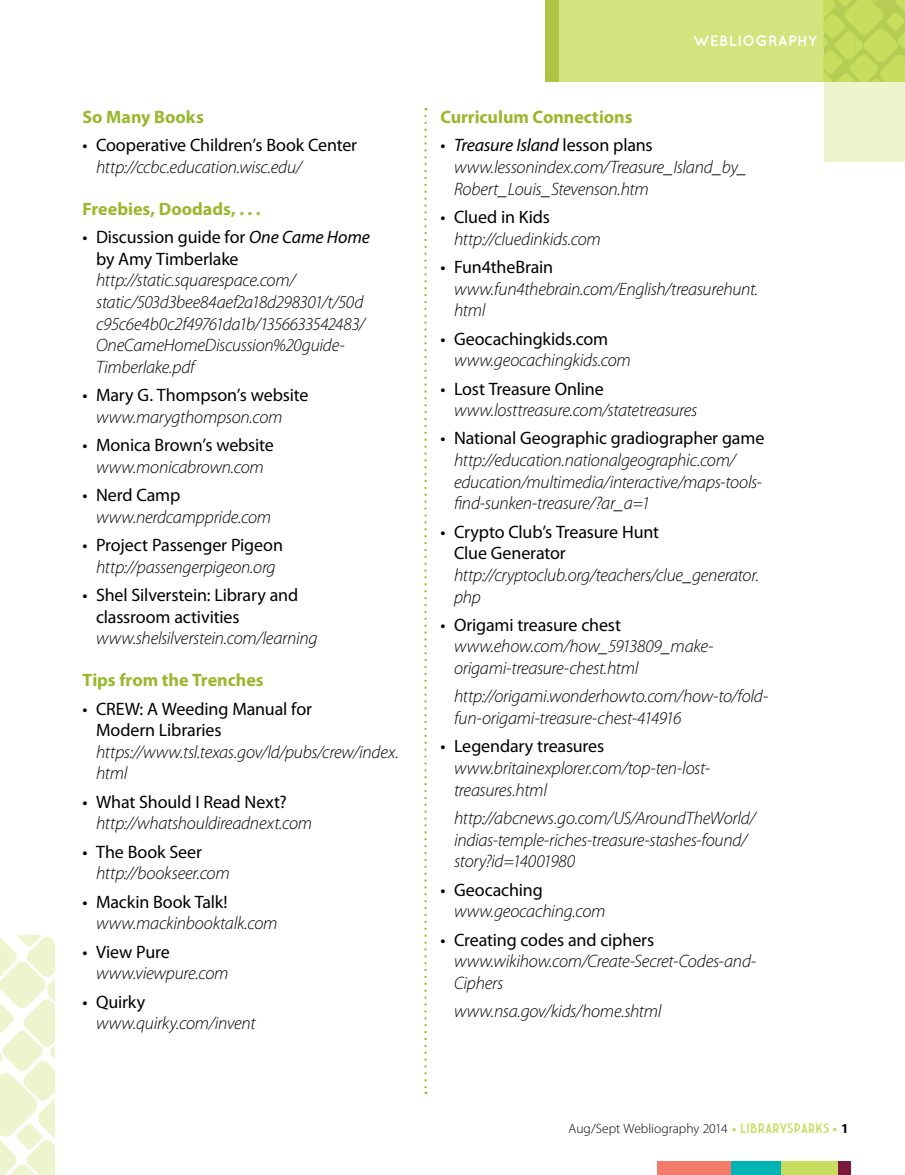
<style>
.page{position:relative;width:905px;height:1175px;background:#fff}
.page>*{position:absolute;margin:0;border:0;box-sizing:border-box;transform-origin:0 0}
.t1{font:italic 300 18px/21.6px "Myriad Pro";letter-spacing:-.015em;color:#000}
.t2{font:18px/21.6px "Myriad Pro";letter-spacing:-.01em;color:#000}
.t3{font:700 18px "Myriad Pro";color:#9ab72d}
.t4{font:700 15px "Quicksand";letter-spacing:.025em;color:#fff}
.t5{font:300 13.5px "Myriad Pro";color:#000}
.s1{font-style:italic}
.s2{font-weight:400;font-style:normal}
.s3{font-weight:400}
.s4{font-weight:700;color:#c8dc5d}
.s5{font-family:"Market Deco";font-weight:400;color:#c8dc5d}
.s6{font-weight:700}
</style>
<div class="page">
<div style="left:545px;top:0;width:359px;height:82px;background:#d3e37d"></div>
<svg style="left:824px;top:0;width:80px;height:81px;background:#c1d65a"></svg>
<div style="left:824px;top:81px;width:80px;height:80px;background:#eef4ce"></div>
<div style="left:545px;top:0;width:14px;height:81px;background:#abc445"></div>
<svg style="left:424px;top:116px;width:2px;height:978px"></svg>
<svg style="left:0;top:935px;width:55px;height:239px"></svg>
<div style="left:657px;top:1161px;width:75px;height:13px;background:#f47b6a"></div>
<div style="left:731px;top:1161px;width:50px;height:13px;background:#00b3b5"></div>
<div style="left:781px;top:1161px;width:57px;height:13px;background:#c8dc5d"></div>
<div style="left:837px;top:1161px;width:13px;height:13px;background:#7c183e"></div>
<p class="t3" style="left:82px;top:105px;width:123px">So Many Books</p>
<p class="t2" style="left:82px;top:134px;width:276px">• Cooperative Children’s Book Center</p>
<p class="t1" style="left:96px;top:156px;width:207px">http://ccbc.education.wisc.edu/</p>
<p class="t3" style="left:82px;top:197px;width:180px">Freebies, Doodads, . . .</p>
<p class="t2" style="left:96px;top:226px;width:275px;text-indent:-14px">• Discussion guide for <span class="s1">One Came Home </span>by Amy Timberlake</p>
<p class="t1" style="left:96px;top:269px;width:270px">http://static.squarespace.com/ static/503d3bee84aef2a18d298301/t/50d c95c6e4b0c2f49761da1b/1356633542483/ OneCameHomeDiscussion%20guide-Timberlake.pdf</p>
<p class="t2" style="left:82px;top:384px;width:227px">• Mary G. Thompson’s website</p>
<p class="t1" style="left:96px;top:406px;width:188px">www.marygthompson.com</p>
<p class="t2" style="left:82px;top:434px;width:193px">• Monica Brown’s website</p>
<p class="t1" style="left:96px;top:456px;width:169px">www.monicabrown.com</p>
<p class="t2" style="left:82px;top:484px;width:99px">• Nerd Camp</p>
<p class="t1" style="left:96px;top:506px;width:177px">www.nerdcamppride.com</p>
<p class="t2" style="left:82px;top:534px;width:202px">• Project Passenger Pigeon</p>
<p class="t1" style="left:96px;top:556px;width:181px">http://passengerpigeon.org</p>
<p class="t2" style="left:96px;top:584px;width:204px;text-indent:-14px">• Shel Silverstein: Library and classroom activities</p>
<p class="t1" style="left:96px;top:627px;width:223px">www.shelsilverstein.com/learning</p>
<p class="t3" style="left:83px;top:668px;width:183px">Tips from the Trenches</p>
<p class="t2" style="left:96px;top:697px;width:217px;text-indent:-14px">• CREW: A Weeding Manual for<br>Modern Libraries</p>
<p class="t1" style="left:96px;top:741px;width:304px">https://www.tsl.texas.gov/ld/pubs/crew/index. html</p>
<p class="t2" style="left:83px;top:790px;width:206px">• What Should I Read Next?</p>
<p class="t1" style="left:96px;top:812px;width:218px">http://whatshouldireadnext.com</p>
<p class="t2" style="left:83px;top:840px;width:121px">• The Book Seer</p>
<p class="t1" style="left:96px;top:862px;width:135px">http://bookseer.com</p>
<p class="t2" style="left:83px;top:890px;width:147px">• Mackin Book Talk!</p>
<p class="t1" style="left:96px;top:912px;width:183px">www.mackinbooktalk.com</p>
<p class="t2" style="left:83px;top:940px;width:89px">• View Pure</p>
<p class="t1" style="left:96px;top:962px;width:134px">www.viewpure.com</p>
<p class="t2" style="left:83px;top:990px;width:64px">• Quirky</p>
<p class="t1" style="left:96px;top:1012px;width:161px">www.quirky.com/invent</p>
<p class="t4" style="left:693px;top:32px;width:125px">WEBLIOGRAPHY</p>
<p class="t3" style="left:440px;top:105px;width:193px">Curriculum Connections</p>
<p class="t1" style="left:454px;top:134px;width:294px;text-indent:-14px"><span class="s2">•</span> <span class="s3">Treasure Island</span> <span class="s2">lesson plans </span>www.lessonindex.com/Treasure_Island_by_<br>Robert_Louis_Stevenson.htm</p>
<p class="t2" style="left:440px;top:206px;width:111px">• Clued in Kids</p>
<p class="t1" style="left:454px;top:228px;width:148px">http://cluedinkids.com</p>
<p class="t2" style="left:440px;top:256px;width:114px">• Fun4theBrain</p>
<p class="t1" style="left:454px;top:278px;width:306px">www.fun4thebrain.com/English/treasurehunt. html</p>
<p class="t2" style="left:440px;top:327px;width:169px">• Geocachingkids.com</p>
<p class="t1" style="left:454px;top:349px;width:178px">www.geocachingkids.com</p>
<p class="t2" style="left:440px;top:377px;width:165px">• Lost Treasure Online</p>
<p class="t1" style="left:454px;top:399px;width:245px">www.losttreasure.com/statetreasures</p>
<p class="t2" style="left:440px;top:427px;width:325px">• National Geographic gradiographer game</p>
<p class="t1" style="left:454px;top:449px;width:309px">http://education.nationalgeographic.com/ education/multimedia/interactive/maps-tools&shy;find-sunken-treasure/?ar_a=1</p>
<p class="t2" style="left:454px;top:520px;width:206px;text-indent:-14px">• Crypto Club’s Treasure Hunt<br>Clue Generator</p>
<p class="t1" style="left:454px;top:564px;width:306px">http://cryptoclub.org/teachers/clue_generator. php</p>
<p class="t2" style="left:440px;top:613px;width:182px">• Origami treasure chest</p>
<p class="t1" style="left:454px;top:635px;width:261px">www.ehow.com/how_5913809_make&shy;origami-treasure-chest.html</p>
<p class="t1" style="left:454px;top:685px;width:315px">http://origami.wonderhowto.com/how-to/fold&shy;fun-origami-treasure-chest-414916</p>
<p class="t2" style="left:440px;top:735px;width:165px">• Legendary treasures</p>
<p class="t1" style="left:454px;top:757px;width:257px">www.britainexplorer.com/top-ten-lost&shy;treasures.html</p>
<p class="t1" style="left:454px;top:807px;width:303px">http://abcnews.go.com/US/AroundTheWorld/ indias-temple-riches-treasure-stashes-found/ story?id=14001980</p>
<p class="t2" style="left:440px;top:878px;width:104px">• Geocaching</p>
<p class="t1" style="left:454px;top:900px;width:153px">www.geocaching.com</p>
<p class="t2" style="left:440px;top:928px;width:215px">• Creating codes and ciphers</p>
<p class="t1" style="left:454px;top:950px;width:304px">www.wikihow.com/Create-Secret-Codes-and-<br>Ciphers</p>
<p class="t1" style="left:454px;top:1000px;width:209px">www.nsa.gov/kids/home.shtml</p>
<p class="t5" style="left:568px;top:1120px;width:282px">Aug/Sept Webliography 2014 <span class="s4">•</span> <span class="s5">LIBRARYSPARKS</span> <span class="s4">•</span> <span class="s6">1</span></p>
</div>
